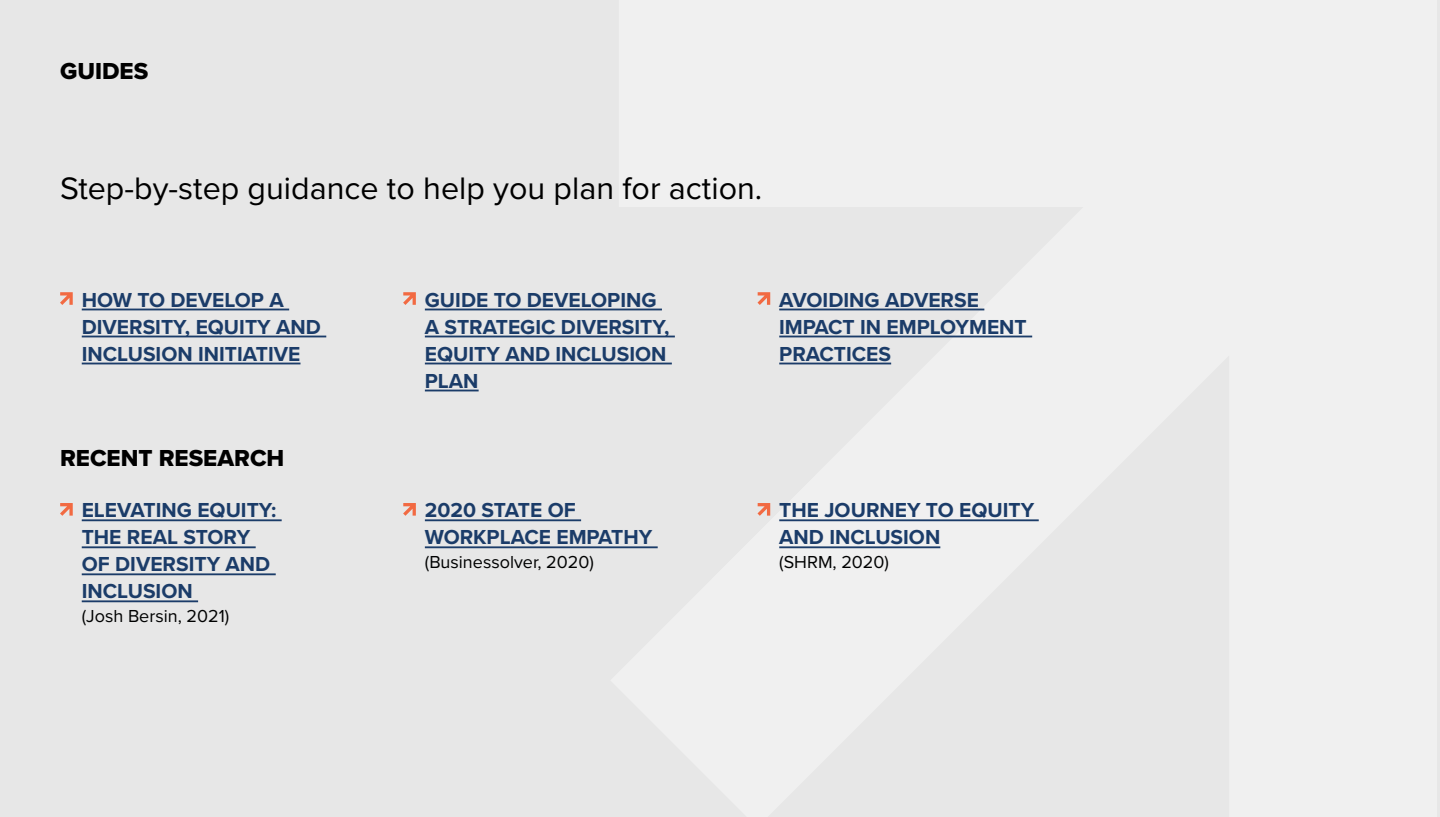
<style>
.page{position:relative;width:1440px;height:817px;background:#fff}
.page>*{position:absolute;margin:0;border:0;box-sizing:border-box;transform-origin:0 0}
.Paragraphs{font:32.25px "Proxima Nova";color:#000}
.Page_titles{font:24px "Proxima Nova Extrabld";color:#000}
.blue_links{font:700 21px/27px "Proxima Nova";color:#1b3c69}
.dates{font:700 21px/27px "Proxima Nova";color:#1b3c69}
.dates-2{font:18px "Proxima Nova";color:#000101}
</style>
<div class="page">
<div style="left:0;top:0;width:1440px;height:816px;background:#e7e7e7"></div>
<hr style="left:82px;top:308px;width:207px;height:2px;background:#1b3c69">
<hr style="left:82px;top:335px;width:244px;height:2px;background:#1b3c69">
<hr style="left:82px;top:362px;width:219px;height:2px;background:#1b3c69">
<svg style="left:60px;top:292px;width:13px;height:13px"></svg>
<hr style="left:82px;top:519px;width:200px;height:2px;background:#1b3c69">
<hr style="left:82px;top:546px;width:174px;height:2px;background:#1b3c69">
<hr style="left:82px;top:573px;width:194px;height:2px;background:#1b3c69">
<hr style="left:82px;top:600px;width:116px;height:2px;background:#1b3c69">
<svg style="left:60px;top:503px;width:13px;height:13px"></svg>
<hr style="left:779px;top:308px;width:205px;height:2px;background:#1b3c69">
<hr style="left:779px;top:335px;width:253px;height:2px;background:#1b3c69">
<hr style="left:779px;top:362px;width:112px;height:2px;background:#1b3c69">
<svg style="left:758px;top:292px;width:12px;height:13px"></svg>
<hr style="left:779px;top:519px;width:260px;height:2px;background:#1b3c69">
<hr style="left:779px;top:546px;width:161px;height:2px;background:#1b3c69">
<svg style="left:758px;top:503px;width:12px;height:13px"></svg>
<hr style="left:425px;top:308px;width:237px;height:2px;background:#1b3c69">
<hr style="left:425px;top:335px;width:250px;height:2px;background:#1b3c69">
<hr style="left:425px;top:362px;width:247px;height:2px;background:#1b3c69">
<hr style="left:425px;top:389px;width:54px;height:2px;background:#1b3c69">
<svg style="left:403px;top:292px;width:13px;height:13px"></svg>
<hr style="left:425px;top:519px;width:156px;height:2px;background:#1b3c69">
<hr style="left:425px;top:546px;width:233px;height:2px;background:#1b3c69">
<svg style="left:403px;top:503px;width:13px;height:13px"></svg>
<p class="Page_titles" style="left:60px;top:53px;width:90px">GUIDES</p>
<p class="Paragraphs" style="left:60px;top:164px;width:704px">Step-by-step guidance to help you plan for action.</p>
<p class="blue_links" style="left:82px;top:285px;width:241px">HOW TO DEVELOP A<br>DIVERSITY, EQUITY AND<br>INCLUSION INITIATIVE</p>
<p class="blue_links" style="left:425px;top:286px;width:246px">GUIDE TO DEVELOPING<br>A STRATEGIC DIVERSITY,<br>EQUITY AND INCLUSION<br>PLAN</p>
<p class="blue_links" style="left:779px;top:286px;width:249px">AVOIDING ADVERSE<br>IMPACT IN EMPLOYMENT<br>PRACTICES</p>
<p class="Page_titles" style="left:60px;top:440px;width:226px">RECENT RESEARCH</p>
<p class="blue_links" style="left:82px;top:496px;width:196px">ELEVATING EQUITY:<br>THE REAL STORY<br>OF DIVERSITY AND<br>INCLUSION</p>
<p class="dates-2" style="left:82px;top:603px;width:149px">(Josh Bersin, 2021)</p>
<p class="dates" style="left:425px;top:496px;width:229px">2020 STATE OF<br>WORKPLACE EMPATHY</p>
<p class="dates-2" style="left:425px;top:549px;width:171px">(Businessolver, 2020)</p>
<p class="blue_links" style="left:779px;top:496px;width:257px">THE JOURNEY TO EQUITY<br>AND INCLUSION</p>
<p class="dates-2" style="left:779px;top:549px;width:111px">(SHRM, 2020)</p>
</div>
